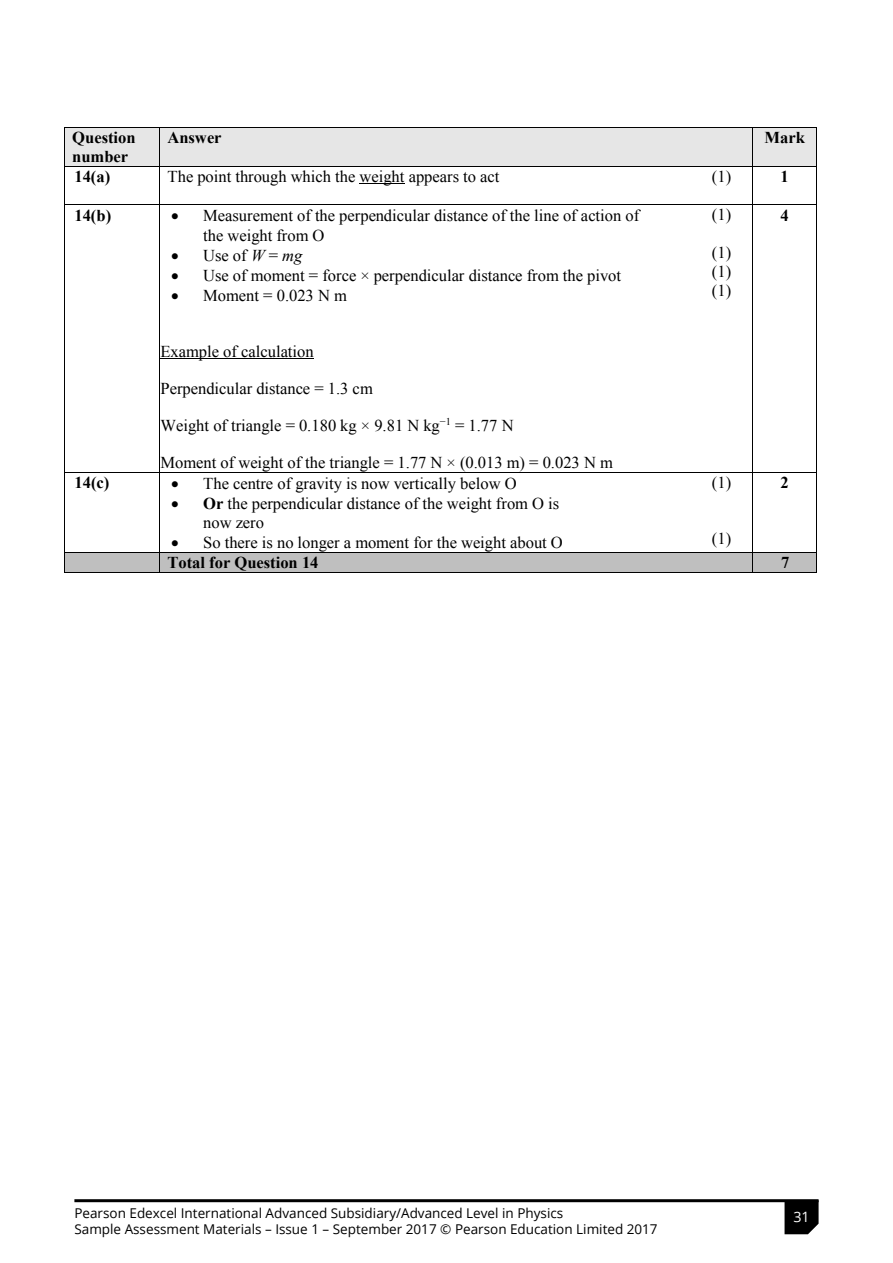
<style>
.page{position:relative;width:893px;height:1263px;background:#fff}
.page>*{position:absolute;margin:0;border:0;box-sizing:border-box;transform-origin:0 0}
.t1{font:16.5px/19px "Times New Roman";color:#000}
.t2{font:700 16.5px/18.9px "Times New Roman";color:#000}
.t3{font:14.25px "Open Sans";color:#fff}
.t4{font:13.5px/16.5px "Open Sans";color:#000}
.s1{font-style:italic}
.s2{font-weight:700}
</style>
<div class="page">
<div style="left:64px;top:128px;width:95px;height:38px;background:#e6e6e6"></div>
<div style="left:160px;top:128px;width:522px;height:38px;background:#e6e6e6"></div>
<div style="left:682px;top:128px;width:70px;height:38px;background:#e6e6e6"></div>
<div style="left:753px;top:128px;width:63px;height:38px;background:#e6e6e6"></div>
<hr style="left:64px;top:127px;width:95px;height:1px;background:#000">
<hr style="left:160px;top:127px;width:522px;height:1px;background:#000">
<hr style="left:683px;top:127px;width:69px;height:1px;background:#000">
<hr style="left:753px;top:127px;width:63px;height:1px;background:#000">
<hr style="left:64px;top:128px;width:1px;height:38px;background:#000">
<hr style="left:159px;top:128px;width:1px;height:38px;background:#000">
<hr style="left:752px;top:128px;width:1px;height:38px;background:#000">
<hr style="left:816px;top:128px;width:1px;height:38px;background:#000">
<hr style="left:360px;top:183px;width:45px;height:1px;background:#000">
<hr style="left:64px;top:166px;width:95px;height:1px;background:#000">
<hr style="left:160px;top:166px;width:522px;height:1px;background:#000">
<hr style="left:683px;top:166px;width:69px;height:1px;background:#000">
<hr style="left:753px;top:166px;width:63px;height:1px;background:#000">
<hr style="left:64px;top:167px;width:1px;height:37px;background:#000">
<hr style="left:159px;top:167px;width:1px;height:37px;background:#000">
<hr style="left:752px;top:167px;width:1px;height:37px;background:#000">
<hr style="left:816px;top:167px;width:1px;height:37px;background:#000">
<hr style="left:160px;top:359px;width:154px;height:1px;background:#000">
<hr style="left:64px;top:204px;width:95px;height:1px;background:#000">
<hr style="left:160px;top:204px;width:522px;height:1px;background:#000">
<hr style="left:683px;top:204px;width:69px;height:1px;background:#000">
<hr style="left:753px;top:204px;width:63px;height:1px;background:#000">
<hr style="left:64px;top:205px;width:1px;height:267px;background:#000">
<hr style="left:159px;top:205px;width:1px;height:267px;background:#000">
<hr style="left:752px;top:205px;width:1px;height:267px;background:#000">
<hr style="left:816px;top:205px;width:1px;height:267px;background:#000">
<hr style="left:64px;top:472px;width:95px;height:1px;background:#000">
<hr style="left:160px;top:472px;width:522px;height:1px;background:#000">
<hr style="left:683px;top:472px;width:69px;height:1px;background:#000">
<hr style="left:753px;top:472px;width:63px;height:1px;background:#000">
<hr style="left:64px;top:473px;width:1px;height:79px;background:#000">
<hr style="left:159px;top:473px;width:1px;height:79px;background:#000">
<hr style="left:752px;top:473px;width:1px;height:79px;background:#000">
<hr style="left:816px;top:473px;width:1px;height:79px;background:#000">
<div style="left:64px;top:553px;width:95px;height:19px;background:#bfbfbf"></div>
<div style="left:160px;top:553px;width:522px;height:19px;background:#bfbfbf"></div>
<div style="left:682px;top:553px;width:70px;height:19px;background:#bfbfbf"></div>
<div style="left:753px;top:553px;width:63px;height:19px;background:#bfbfbf"></div>
<hr style="left:64px;top:552px;width:95px;height:1px;background:#000">
<hr style="left:160px;top:552px;width:522px;height:1px;background:#000">
<hr style="left:683px;top:552px;width:69px;height:1px;background:#000">
<hr style="left:753px;top:552px;width:63px;height:1px;background:#000">
<svg style="left:64px;top:553px;width:1px;height:19px"></svg>
<hr style="left:64px;top:572px;width:95px;height:1px;background:#000">
<svg style="left:159px;top:552px;width:1px;height:21px"></svg>
<hr style="left:160px;top:572px;width:522px;height:1px;background:#000">
<hr style="left:682px;top:572px;width:70px;height:1px;background:#000">
<svg style="left:752px;top:552px;width:1px;height:21px"></svg>
<hr style="left:753px;top:572px;width:63px;height:1px;background:#000">
<svg style="left:816px;top:552px;width:1px;height:21px"></svg>
<svg style="left:784px;top:1202px;width:35px;height:32px"></svg>
<hr style="left:74px;top:1199px;width:745px;height:3px;background:#000">
<p class="t2" style="left:72px;top:128px;width:65px">Question number</p>
<p class="t2" style="left:167px;top:128px;width:56px">Answer</p>
<p class="t2" style="left:764px;top:128px;width:42px">Mark</p>
<p class="t2" style="left:74px;top:167px;width:37px">14(a)</p>
<p class="t1" style="left:167px;top:166px;width:333px">The point through which the weight appears to act</p>
<p class="t1" style="left:712px;top:166px;width:21px">(1)</p>
<p class="t2" style="left:781px;top:167px;width:10px">1</p>
<p class="t2" style="left:74px;top:205px;width:38px">14(b)</p>
<p class="t1" style="left:203px;top:206px;width:438px;text-indent:-32px">• Measurement of the perpendicular distance of the line of action of the weight from O</p>
<p class="t1" style="left:171px;top:245px;width:133px">• Use of <span class="s1">W</span> = <span class="s1">mg</span></p>
<p class="t1" style="left:171px;top:265px;width:451px">• Use of moment = force × perpendicular distance from the pivot</p>
<p class="t1" style="left:171px;top:285px;width:177px">• Moment = 0.023 N m</p>
<p class="t1" style="left:712px;top:205px;width:21px">(1)</p>
<p class="t1" style="left:712px;top:243px;width:21px;text-align:justify">(1) (1) (1)</p>
<p class="t2" style="left:781px;top:205px;width:10px">4</p>
<p class="t1" style="left:160px;top:341px;width:155px">Example of calculation</p>
<p class="t1" style="left:160px;top:379px;width:214px">Perpendicular distance = 1.3 cm</p>
<p class="t1" style="left:160px;top:415px;width:355px">Weight of triangle = 0.180 kg × 9.81 N kg<sup>−1</sup> = 1.77 N</p>
<p class="t1" style="left:160px;top:453px;width:454px">Moment of weight of the triangle = 1.77 N × (0.013 m) = 0.023 N m</p>
<p class="t2" style="left:74px;top:472px;width:36px">14(c)</p>
<p class="t1" style="left:171px;top:473px;width:347px">• The centre of gravity is now vertically below O</p>
<p class="t1" style="left:203px;top:493px;width:357px;text-indent:-32px">• <span class="s2">Or</span> the perpendicular distance of the weight from O is now zero</p>
<p class="t1" style="left:171px;top:532px;width:393px">• So there is no longer a moment for the weight about O</p>
<p class="t1" style="left:712px;top:472px;width:21px">(1)</p>
<p class="t1" style="left:712px;top:529px;width:21px">(1)</p>
<p class="t2" style="left:781px;top:472px;width:10px">2</p>
<p class="t2" style="left:167px;top:553px;width:153px">Total for Question 14</p>
<p class="t2" style="left:781px;top:553px;width:10px">7</p>
<p class="t4" style="left:74px;top:1204px;width:585px">Pearson Edexcel International Advanced Subsidiary/Advanced Level in Physics<br>Sample Assessment Materials – Issue 1 – September 2017 © Pearson Education Limited 2017</p>
<p class="t3" style="left:793px;top:1207px;width:18px">31</p>
</div>
